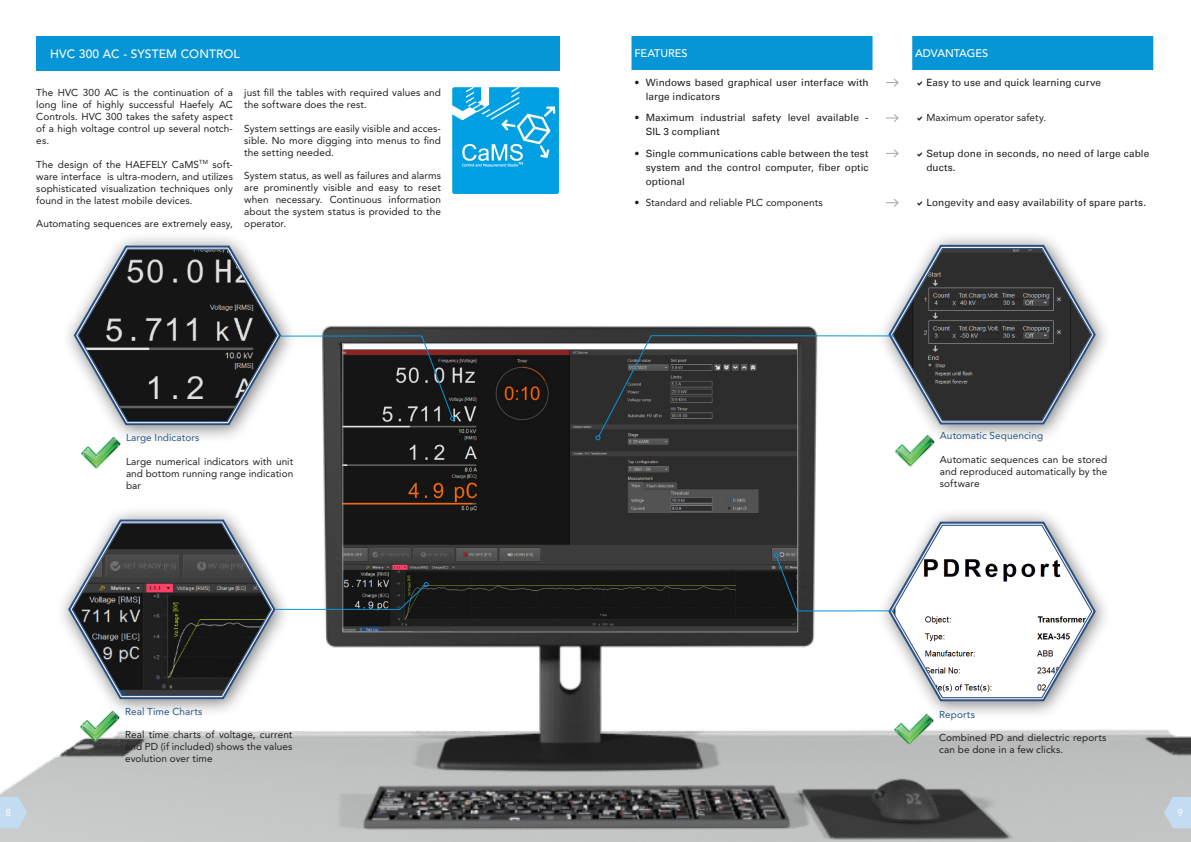
<style>
.page{position:relative;width:1191px;height:842px;background:#fff}
.page>*{position:absolute;margin:0;border:0;box-sizing:border-box;transform-origin:0 0}
.Haefely_Header{font:500 12px "Avenir LT Std";letter-spacing:.01em;color:#fff}
.t1{font:500 11px "Avenir LT Std";color:#fff}
.t2{font:10px/12px "Avenir LT Std";letter-spacing:.005em;color:#231f20;text-align:justify}
.t3{font:10px/14px "Univers LT";letter-spacing:.01em;color:#231f20}
.t4{font:10px "Avenir LT Std";letter-spacing:.005em;color:#275885}
.t5{font:10px "Avenir LT Std";color:#fff}
.s1{font-family:"Avenir LT Std"}
</style>
<div class="page">
<img style="left:452px;top:88px;width:106px;height:106px">
<img style="left:0;top:326px;width:1191px;height:516px">
<svg style="left:0;top:797px;width:27px;height:31px"></svg>
<svg style="left:1163px;top:797px;width:28px;height:31px"></svg>
<div style="left:36px;top:36px;width:523px;height:34px;background:#0695d6"></div>
<img style="left:344px;top:345px;width:452px;height:285px">
<div style="left:61px;top:232px;width:237px;height:211px;background:#231f20;opacity:.6"></div>
<svg style="left:71px;top:242px;width:384px;height:185px"></svg>
<div style="left:876px;top:231px;width:236px;height:211px;background:#231f20;opacity:.6"></div>
<div style="left:876px;top:508px;width:236px;height:211px;background:#231f20;opacity:.6"></div>
<div style="left:56px;top:506px;width:236px;height:211px;background:#231f20;opacity:.6"></div>
<svg style="left:595px;top:241px;width:503px;height:199px"></svg>
<img style="left:80px;top:434px;width:42px;height:38px">
<img style="left:894px;top:432px;width:41px;height:38px">
<img style="left:893px;top:710px;width:41px;height:39px">
<img style="left:79px;top:707px;width:42px;height:39px">
<svg style="left:66px;top:516px;width:363px;height:185px"></svg>
<svg style="left:773px;top:518px;width:325px;height:185px"></svg>
<svg style="left:631px;top:36px;width:522px;height:34px;background:#199dd9"></svg>
<svg style="left:886px;top:78px;width:13px;height:9px"></svg>
<svg style="left:886px;top:114px;width:13px;height:8px"></svg>
<svg style="left:886px;top:149px;width:13px;height:9px"></svg>
<svg style="left:886px;top:199px;width:13px;height:8px"></svg>
<p class="Haefely_Header" style="left:50px;top:46px;width:191px">HVC 300 AC - SYSTEM CONTROL</p>
<p class="t2" style="left:36px;top:87px;width:198px">The HVC 300 AC is the continuation of a long line of highly successful Haefely AC Controls. HVC 300 takes the safety aspect of a high voltage control up several notch&shy;es.</p>
<p class="t2" style="left:36px;top:158px;width:198px">The design of the HAEFELY CaMS<sup>TM</sup> soft&shy;ware interface is ultra-modern, and utilizes sophisticated visualization techniques only found in the latest mobile devices.</p>
<p class="t2" style="left:36px;top:217px;width:198px">Automating sequences are extremely easy,</p>
<p class="t2" style="left:244px;top:87px;width:198px">just fill the tables with required values and the software does the rest.</p>
<p class="t2" style="left:244px;top:122px;width:198px">System settings are easily visible and acces&shy;sible. No more digging into menus to find the setting needed.</p>
<p class="t2" style="left:244px;top:169px;width:198px">System status, as well as failures and alarms are prominently visible and easy to reset when necessary. Continuous information about the system status is provided to the operator.</p>
<p class="t4" style="left:126px;top:432px;width:75px">Large Indicators</p>
<p class="t2" style="left:126px;top:455px;width:169px">Large numerical indicators with unit and bottom running range indication bar</p>
<p class="t4" style="left:125px;top:706px;width:79px">Real Time Charts</p>
<p class="t2" style="left:125px;top:729px;width:169px">Real time charts of voltage, current and PD (if included) shows the values evolution over time</p>
<p class="t1" style="left:634px;top:47px;width:55px">FEATURES</p>
<p class="t1" style="left:915px;top:47px;width:75px">ADVANTAGES</p>
<p class="t3" style="left:645px;top:75px;width:224px;text-indent:-11px"><span class="s1">•</span> Windows based graphical user interface with large indicators</p>
<p class="t3" style="left:926px;top:75px;width:176px">Easy to use and quick learning curve</p>
<p class="t3" style="left:645px;top:111px;width:224px;text-indent:-11px"><span class="s1">•</span> Maximum industrial safety level available -<br>SIL 3 compliant</p>
<p class="t2" style="left:926px;top:112px;width:121px">Maximum operator safety.</p>
<p class="t3" style="left:645px;top:146px;width:224px;text-align:justify;text-indent:-11px"><span class="s1">•</span> Single communications cable between the test system and the control computer, fiber optic optional</p>
<p class="t3" style="left:926px;top:146px;width:224px">Setup done in seconds, no need of large cable ducts.</p>
<p class="t2" style="left:634px;top:197px;width:190px">• Standard and reliable PLC components</p>
<p class="t3" style="left:926px;top:195px;width:221px">Longevity and easy availability of spare parts.</p>
<p class="t4" style="left:940px;top:430px;width:105px">Automatic Sequencing</p>
<p class="t2" style="left:940px;top:453px;width:169px">Automatic sequences can be stored and reproduced automatically by the software</p>
<p class="t4" style="left:939px;top:708px;width:37px">Reports</p>
<p class="t2" style="left:939px;top:732px;width:169px">Combined PD and dielectric reports can be done in a few clicks.</p>
<p class="t5" style="left:5px;top:806px;width:7px">8</p>
<p class="t5" style="left:1177px;top:806px;width:7px">9</p>
</div>
